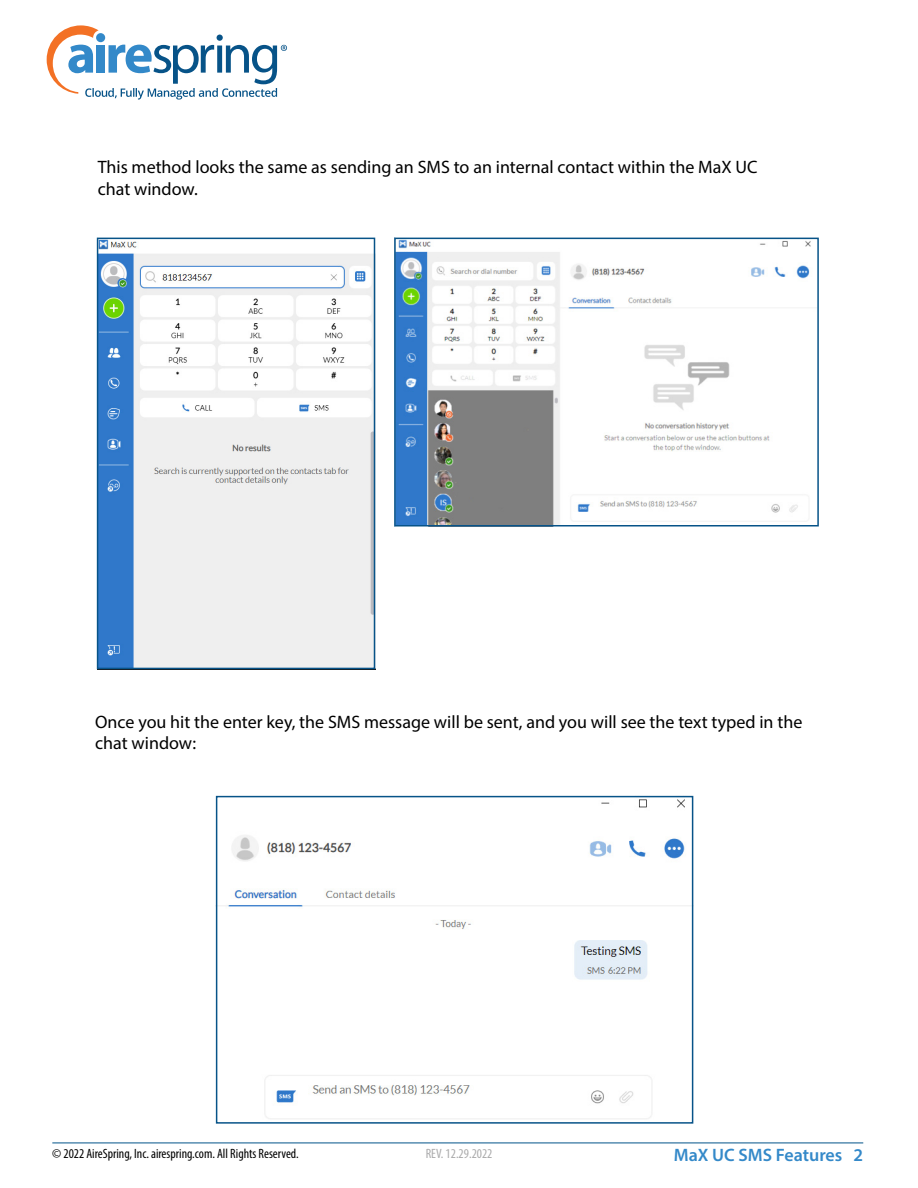
<style>
.page{position:relative;width:918px;height:1188px;background:#fff}
.page>*{position:absolute;margin:0;border:0;box-sizing:border-box;transform-origin:0 0}
.t1{font:18px/21.6px "Myriad Pro";color:#000}
.t2{font:600 18px "Myriad Pro";color:#3489c9}
.t3{font:condensed 13.5px "Myriad Pro";color:#000}
.t4{font:condensed 13.5px "Myriad Pro";color:#aaaaab}
</style>
<div class="page">
<hr style="left:52px;top:1143px;width:811px;height:1px;background:#025489">
<svg style="left:47px;top:25px;width:240px;height:75px"></svg>
<img style="left:100px;top:241px;width:272px;height:425px">
<div style="left:97px;top:238px;width:278px;height:431px;border:2px solid #075388"></div>
<img style="left:394px;top:241px;width:425px;height:286px">
<div style="left:394px;top:238px;width:425px;height:288px;border:2px solid #075388"></div>
<img style="left:219px;top:799px;width:471px;height:320px">
<div style="left:216px;top:796px;width:477px;height:328px;border:2px solid #075388"></div>
<p class="t1" style="left:98px;top:156px;width:661px">This method looks the same as sending an SMS to an internal contact within the MaX UC chat window.</p>
<p class="t1" style="left:95px;top:711px;width:709px">Once you hit the enter key, the SMS message will be sent, and you will see the text typed in the chat window:</p>
<p class="t3" style="left:52px;top:1145px;width:248px">© 2022 AireSpring, Inc. airespring.com. All Rights Reserved.</p>
<p class="t4" style="left:426px;top:1145px;width:68px">REV. 12.29.2022</p>
<p class="t2" style="left:674px;top:1143px;width:191px">MaX UC SMS Features 2</p>
</div>
